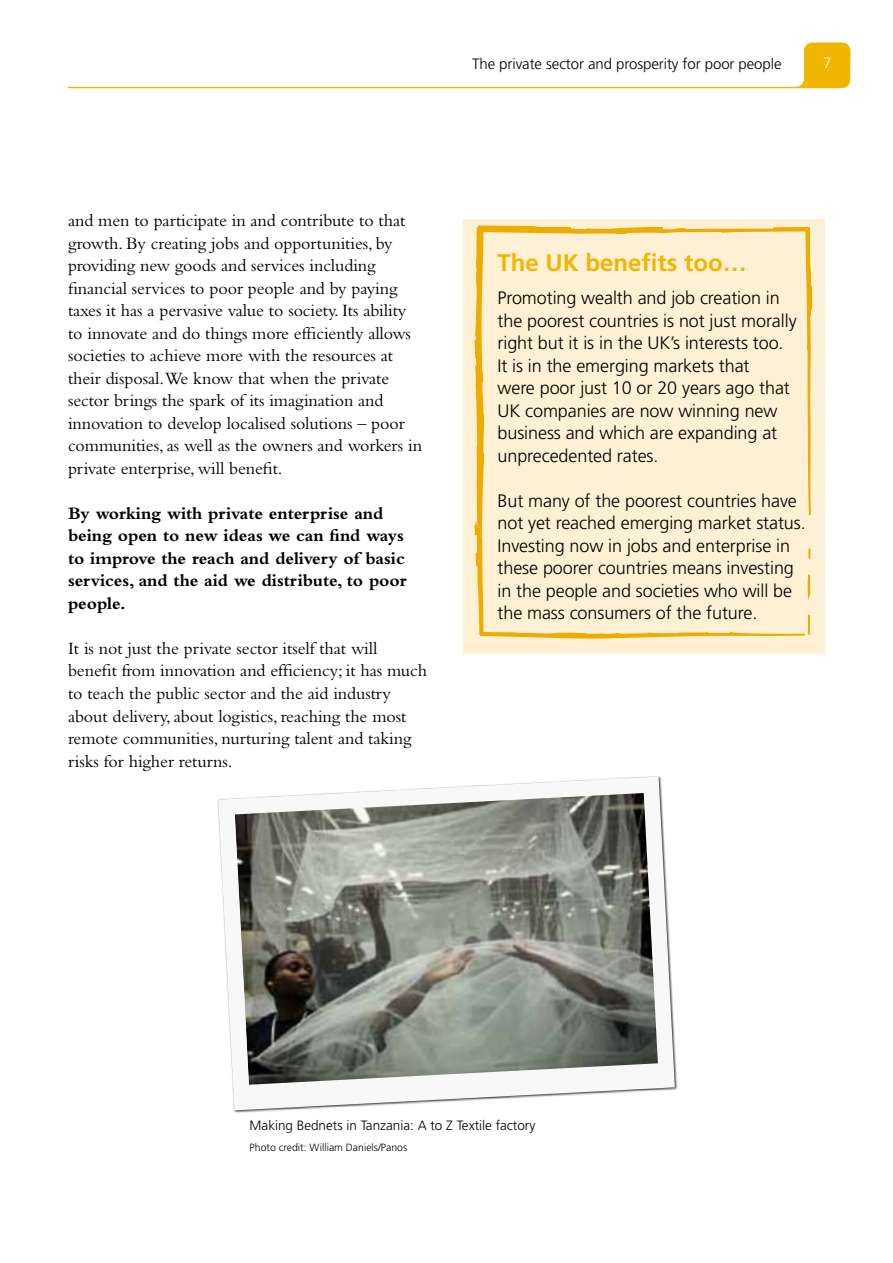
<style>
.page{position:relative;width:893px;height:1263px;background:#fff}
.page>*{position:absolute;margin:0;border:0;box-sizing:border-box;transform-origin:0 0}
.t1{font:700 24px "Frutiger LT Std";color:#f0b600}
.t2{font:18px/22.5px "Bembo";letter-spacing:-.005em;color:#000}
.t3{font:300 18px/22.5px "Frutiger LT Std";letter-spacing:-.005em;color:#000}
.t4{font:700 18px/22.5px "Bembo";letter-spacing:-.005em;color:#000}
.t5{font:300 15px "Frutiger LT Std";letter-spacing:-.005em;color:#000}
.t6{font:300 15px "Frutiger LT Std";color:#fff}
.t7{font:300 13.5px "Frutiger LT Std";color:#000}
.t8{font:300 10.5px "Frutiger LT Std";color:#000}
</style>
<div class="page">
<svg style="left:68px;top:43px;width:782px;height:45px"></svg>
<div style="left:463px;top:219px;width:362px;height:434px;background:#fdf0d4"></div>
<svg style="left:476px;top:225px;width:330px;height:414px"></svg>
<svg style="left:806px;top:226px;width:7px;height:409px"></svg>
<svg style="left:617px;top:226px;width:47px;height:4px"></svg>
<svg style="left:474px;top:225px;width:5px;height:219px"></svg>
<svg style="left:474px;top:516px;width:5px;height:51px"></svg>
<svg style="left:217px;top:776px;width:461px;height:337px"></svg>
<p class="t5" style="left:472px;top:55px;width:311px">The private sector and prosperity for poor people</p>
<p class="t6" style="left:823px;top:54px;width:10px">7</p>
<p class="t2" style="left:68px;top:209px;width:356px">and men to participate in and contribute to that growth. By creating jobs and opportunities, by providing new goods and services including financial services to poor people and by paying taxes it has a pervasive value to society. Its ability to innovate and do things more efficiently allows societies to achieve more with the resources at their disposal.We know that when the private sector brings the spark of its imagination and innovation to develop localised solutions – poor communities, as well as the owners and workers in private enterprise, will benefit.</p>
<p class="t4" style="left:68px;top:502px;width:340px">By working with private enterprise and being open to new ideas we can find ways to improve the reach and delivery of basic services, and the aid we distribute, to poor people.</p>
<p class="t2" style="left:68px;top:637px;width:361px">It is not just the private sector itself that will benefit from innovation and efficiency; it has much to teach the public sector and the aid industry about delivery, about logistics, reaching the most remote communities, nurturing talent and taking risks for higher returns.</p>
<h1 class="t1" style="left:497px;top:248px;width:251px">The UK benefits too…</h1>
<p class="t3" style="left:497px;top:287px;width:301px">Promoting wealth and job creation in the poorest countries is not just morally right but it is in the UK’s interests too.<br>It is in the emerging markets that<br>were poor just 10 or 20 years ago that UK companies are now winning new business and which are expanding at unprecedented rates.</p>
<p class="t3" style="left:497px;top:490px;width:310px">But many of the poorest countries have not yet reached emerging market status.<br>Investing now in jobs and enterprise in these poorer countries means investing in the people and societies who will be the mass consumers of the future.</p>
<p class="t7" style="left:250px;top:1118px;width:287px">Making Bednets in Tanzania: A to Z Textile factory</p>
<p class="t8" style="left:250px;top:1141px;width:159px">Photo credit: William Daniels/Panos</p>
</div>
